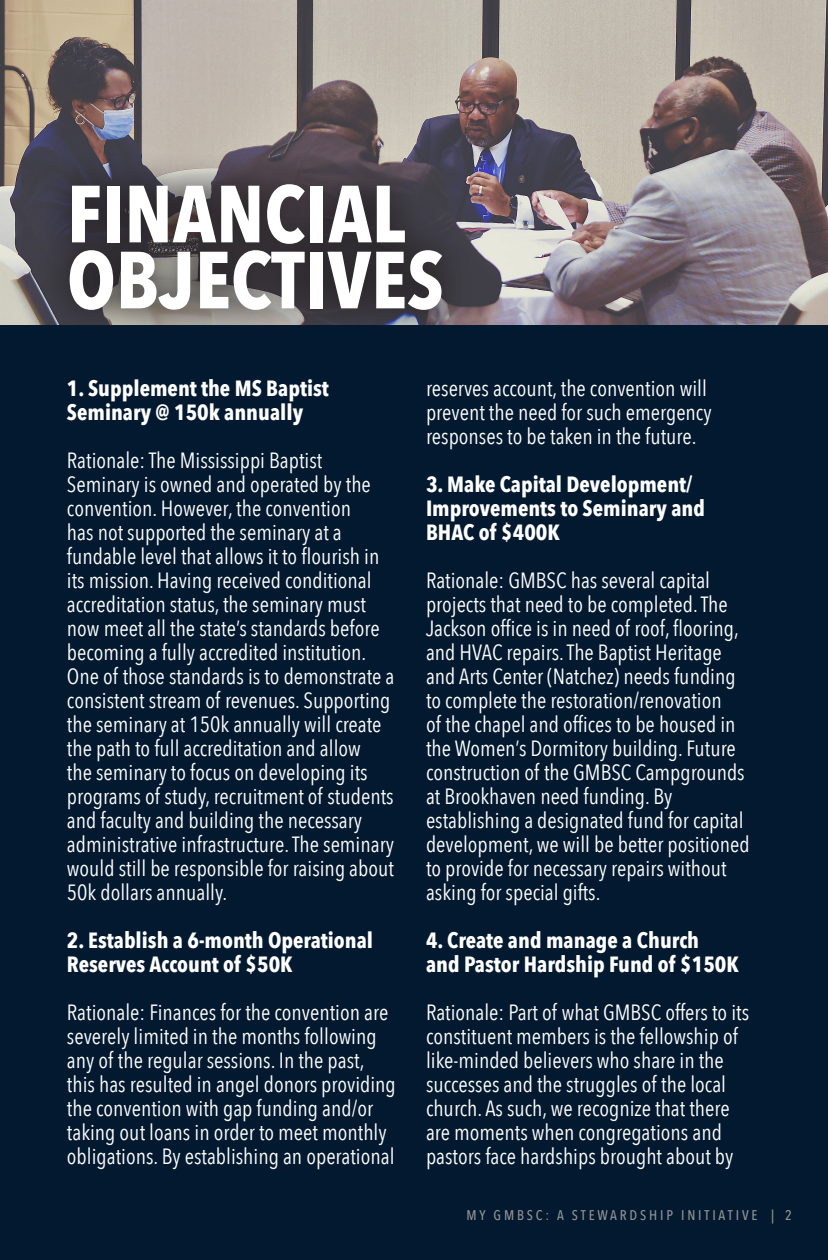
<style>
.page{position:relative;width:828px;height:1260px;background:#031930}
.page>*{position:absolute;margin:0;border:0;box-sizing:border-box;transform-origin:0 0}
.t1{font:700 80px "Avenir Next Condensed";color:#fff}
.t2{font:22px/24px "Avenir Next Condensed";color:#fff}
.t3{font:700 22px/24px "Avenir Next Condensed";color:#fff}
.t4{font:500 14px "Avenir Next Condensed";letter-spacing:.2em;color:#929493}
</style>
<div class="page">
<img style="left:0;top:0;width:828px;height:325px">
<div style="left:37px;top:151px;width:437px;height:191px;background:#231f20;opacity:.9"></div>
<p class="t1" style="left:67px;top:165px;width:340px">FINANCIAL</p>
<p class="t1" style="left:67px;top:231px;width:378px">OBJECTIVES</p>
<p class="t3" style="left:67px;top:376px;width:263px">1. Supplement the MS Baptist<br>Seminary @ 150k annually</p>
<p class="t2" style="left:67px;top:447px;width:329px">Rationale: The Mississippi Baptist Seminary is owned and operated by the convention. However, the convention<br>has not supported the seminary at a fundable level that allows it to flourish in its mission. Having received conditional accreditation status, the seminary must now meet all the state’s standards before becoming a fully accredited institution.<br>One of those standards is to demonstrate a consistent stream of revenues. Supporting the seminary at 150k annually will create the path to full accreditation and allow<br>the seminary to focus on developing its programs of study, recruitment of students and faculty and building the necessary administrative infrastructure. The seminary would still be responsible for raising about 50k dollars annually.</p>
<p class="t3" style="left:67px;top:928px;width:308px">2. Establish a 6-month Operational<br>Reserves Account of $50K</p>
<p class="t2" style="left:67px;top:999px;width:330px">Rationale: Finances for the convention are severely limited in the months following any of the regular sessions. In the past, this has resulted in angel donors providing the convention with gap funding and/or taking out loans in order to meet monthly obligations. By establishing an operational</p>
<p class="t2" style="left:426px;top:375px;width:287px">reserves account, the convention will prevent the need for such emergency responses to be taken in the future.</p>
<p class="t3" style="left:426px;top:472px;width:281px">3. Make Capital Development/<br>Improvements to Seminary and</p>
<p class="t3" style="left:426px;top:520px;width:135px">BHAC of $400K</p>
<p class="t2" style="left:426px;top:567px;width:325px">Rationale: GMBSC has several capital projects that need to be completed. The Jackson office is in need of roof, flooring, and HVAC repairs. The Baptist Heritage and Arts Center (Natchez) needs funding to complete the restoration/renovation<br>of the chapel and offices to be housed in the Women’s Dormitory building. Future construction of the GMBSC Campgrounds at Brookhaven need funding. By establishing a designated fund for capital development, we will be better positioned to provide for necessary repairs without asking for special gifts.</p>
<p class="t3" style="left:426px;top:928px;width:275px">4. Create and manage a Church</p>
<p class="t3" style="left:426px;top:952px;width:315px">and Pastor Hardship Fund of $150K</p>
<p class="t2" style="left:426px;top:999px;width:325px">Rationale: Part of what GMBSC offers to its constituent members is the fellowship of</p>
<p class="t2" style="left:426px;top:1047px;width:309px">like-minded believers who share in the successes and the struggles of the local church. As such, we recognize that there are moments when congregations and pastors face hardships brought about by</p>
<p class="t4" style="left:467px;top:1207px;width:327px">MY GMBSC: A STEWARDSHIP INITIATIVE | 2</p>
</div>
